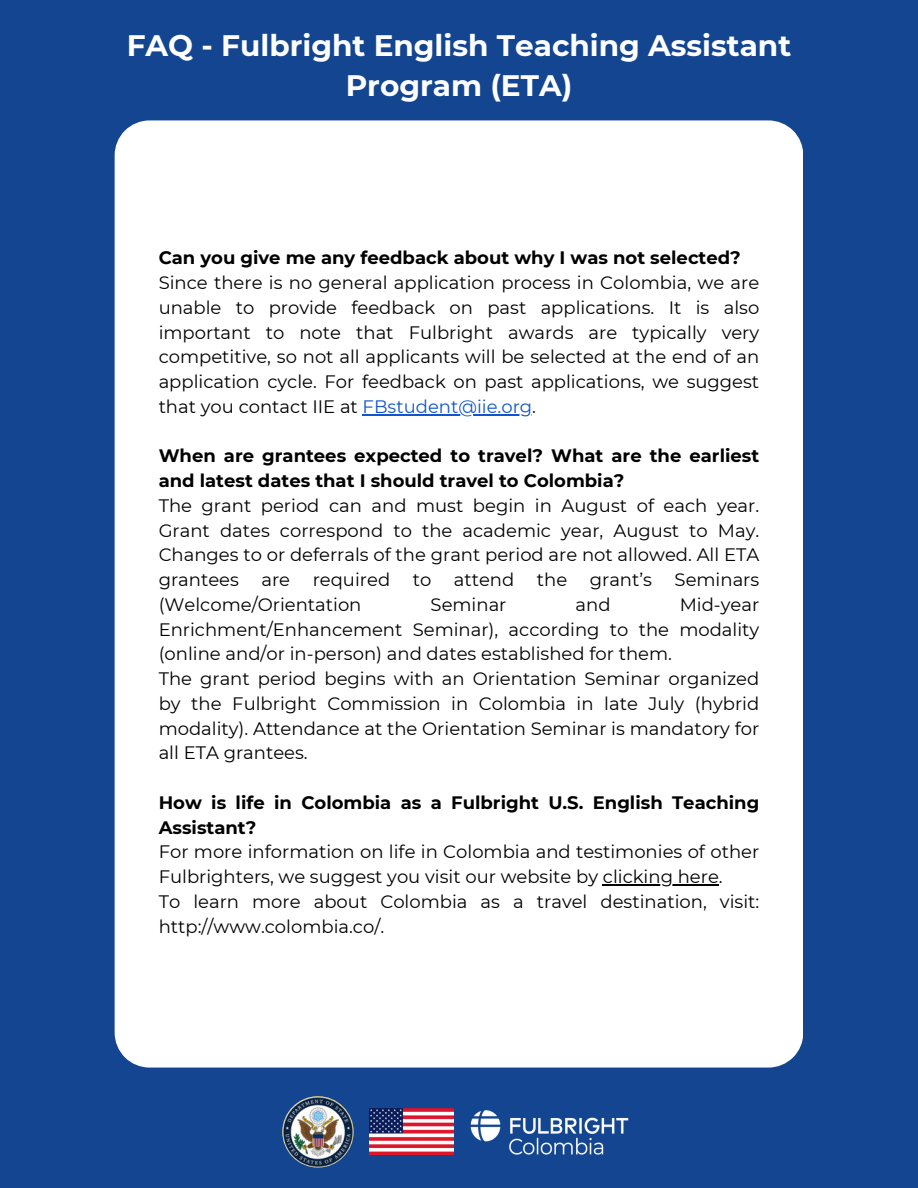
<style>
.page{position:relative;width:918px;height:1188px;background:#134590}
.page>*{position:absolute;margin:0;border:0;box-sizing:border-box;transform-origin:0 0}
.t1{font:700 29.55px/40.5px "Montserrat";color:#fff;text-align:center}
.t2{font:18px/24.8px "Montserrat";color:#000}
.t3{font:700 18px/24.8px "Montserrat";color:#000}
.s1{color:#15c}
.s2{font-weight:700}
</style>
<div class="page">
<img style="left:282px;top:1096px;width:72px;height:72px;border-radius:50%">
<img style="left:370px;top:1109px;width:83px;height:46px">
<img style="left:470px;top:1110px;width:159px;height:45px">
<div style="left:115px;top:120px;width:688px;height:947px;background:#fff"></div>
<hr style="left:363px;top:414px;width:169px;height:1px;background:#15c">
<hr style="left:603px;top:884px;width:116px;height:1px;background:#000">
<p class="t1" style="left:127px;top:25px;width:666px">FAQ - Fulbright English Teaching Assistant<br>Program (ETA)</p>
<p class="t3" style="left:159px;top:246px;width:584px">Can you give me any feedback about why I was not selected?</p>
<p class="t2" style="left:159px;top:270px;width:602px;text-align:justify">Since there is no general application process in Colombia, we are unable to provide feedback on past applications. It is also important to note that Fulbright awards are typically very competitive, so not all applicants will be selected at the end of an application cycle. For feedback on past applications, we suggest that you contact IIE at <span class="s1">FBstudent@iie.org</span>.</p>
<p class="t2" style="left:159px;top:444px;width:602px"><span class="s2">When are grantees expected to travel? What are the earliest and latest dates that I should travel to Colombia?<br></span>The grant period can and must begin in August of each year.<br>Grant dates correspond to the academic year, August to May.<br>Changes to or deferrals of the grant period are not allowed. All ETA grantees</p>
<p class="t2" style="left:261px;top:567px;width:30px">are</p>
<p class="t2" style="left:313px;top:567px;width:79px">required</p>
<p class="t2" style="left:413px;top:567px;width:20px">to</p>
<p class="t2" style="left:454px;top:567px;width:62px">attend</p>
<p class="t2" style="left:537px;top:567px;width:32px">the</p>
<p class="t2" style="left:590px;top:567px;width:64px">grant’s</p>
<p class="t2" style="left:675px;top:567px;width:86px">Seminars</p>
<p class="t2" style="left:159px;top:592px;width:204px">(Welcome/Orientation</p>
<p class="t2" style="left:431px;top:592px;width:77px">Seminar</p>
<p class="t2" style="left:576px;top:592px;width:37px">and</p>
<p class="t2" style="left:159px;top:592px;width:602px;text-indent:521px">Mid-year Enrichment/Enhancement Seminar), according to the modality (online and/or in-person) and dates established for them.<br>The grant period begins with an Orientation Seminar organized by the Fulbright Commission in Colombia in late July (hybrid modality). Attendance at the Orientation Seminar is mandatory for all ETA grantees.</p>
<p class="t3" style="left:159px;top:790px;width:602px">How is life in Colombia as a Fulbright U.S. English Teaching<br>Assistant?</p>
<p class="t2" style="left:159px;top:840px;width:602px">For more information on life in Colombia and testimonies of other<br>Fulbrighters, we suggest you visit our website by clicking here.</p>
<p class="t2" style="left:159px;top:889px;width:602px">To learn more about Colombia as a travel destination, visit: http://www.colombia.co/.</p>
</div>
